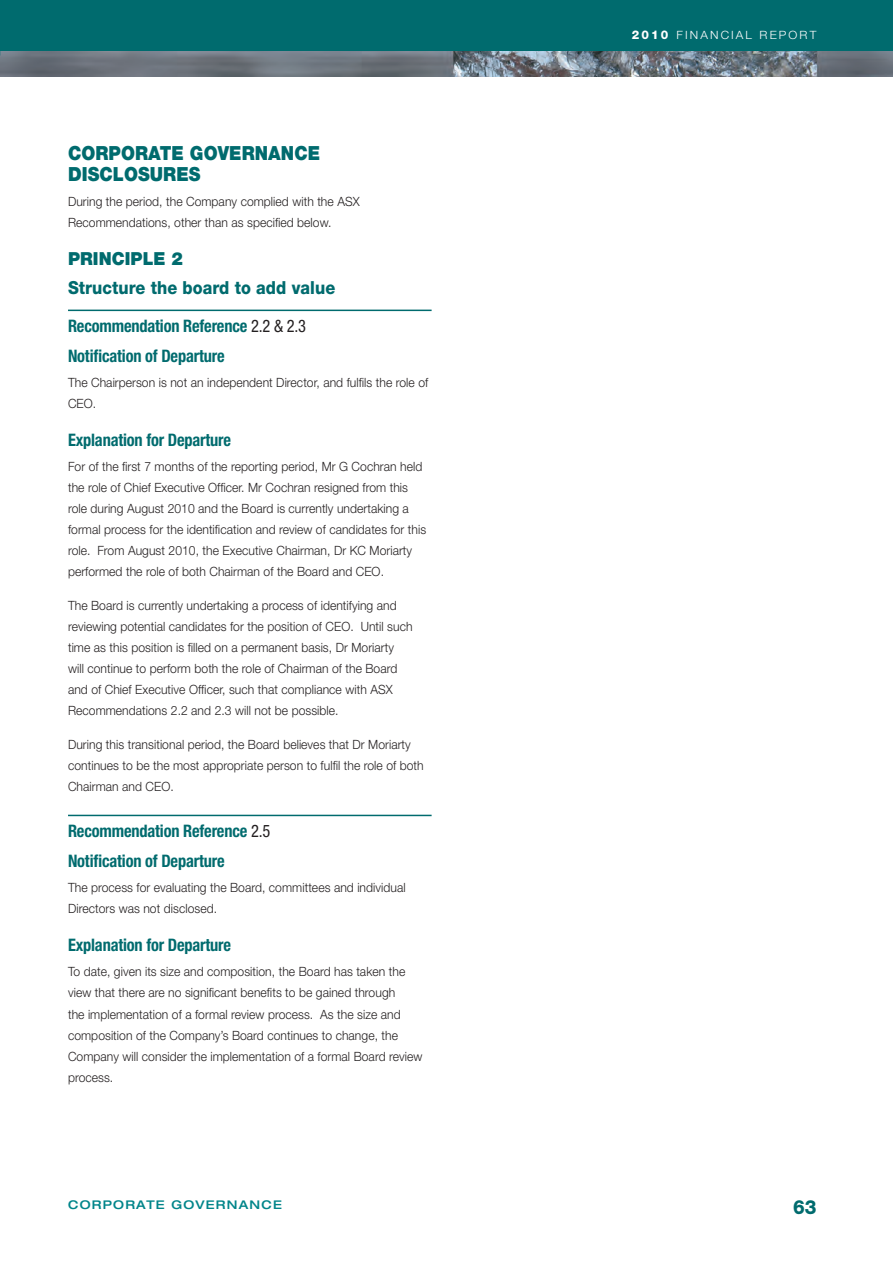
<style>
.page{position:relative;width:893px;height:1263px;background:#fff}
.page>*{position:absolute;margin:0;border:0;box-sizing:border-box;transform-origin:0 0}
.t1{font:900 19.5px/21px "Helvetica Neue";letter-spacing:.005em;color:#006b6e;scale:.9 1}
.t2{font:800 19.5px "Helvetica Neue";color:#006b6e;scale:.95 1}
.t3{font:800 18px "Helvetica Neue";letter-spacing:.005em;color:#006b6e;scale:.9 1}
.t4{font:900 18px "Helvetica Neue";letter-spacing:.005em;color:#006b6e;scale:.95 1}
.t5{font:700 condensed 17.25px/29.5px "Helvetica Neue";letter-spacing:-.01em;color:#006b6e;scale:.95 1}
.t6{font:300 12.75px/21px "Helvetica Neue";letter-spacing:.005em;color:#231f20;scale:.95 1}
.t7{font:500 expanded 12px "Helvetica Neue";letter-spacing:.1em;color:#01858a}
.t8{font:300 11.4px "Helvetica Neue";letter-spacing:.175em;color:#fff;scale:1.05 1}
.s1{font-weight:400;color:#231f20}
.s2{font-weight:800;font-size:12px}
</style>
<div class="page">
<div style="left:0;top:0;width:893px;height:55px;background:#006b6e"></div>
<img style="left:0;top:51px;width:893px;height:26px">
<hr style="left:68px;top:310px;width:364px;height:1px;background:#006b6e">
<hr style="left:68px;top:815px;width:364px;height:1px;background:#006b6e">
<h1 class="t1" style="left:68px;top:142px;width:282px">CORPORATE GOVERNANCE<br>DISCLOSURES</h1>
<p class="t6" style="left:68px;top:190px;width:308px">During the period, the Company complied with the ASX<br>Recommendations, other than as specified below.</p>
<h2 class="t4" style="left:68px;top:248px;width:122px">PRINCIPLE 2</h2>
<h2 class="t3" style="left:68px;top:277px;width:298px">Structure the board to add value</h2>
<h3 class="t5" style="left:68px;top:311px;width:252px">Recommendation Reference <span class="s1">2.2 &amp; 2.3<br></span>Notification of Departure</h3>
<p class="t6" style="left:68px;top:372px;width:381px">The Chairperson is not an independent Director, and fulfils the role of<br>CEO.</p>
<h3 class="t5" style="left:68px;top:425px;width:173px">Explanation for Departure</h3>
<p class="t6" style="left:68px;top:456px;width:379px">For of the first 7 months of the reporting period, Mr G Cochran held the role of Chief Executive Officer. Mr Cochran resigned from this role during August 2010 and the Board is currently undertaking a formal process for the identification and review of candidates for this role. From August 2010, the Executive Chairman, Dr KC Moriarty performed the role of both Chairman of the Board and CEO.</p>
<p class="t6" style="left:68px;top:595px;width:364px">The Board is currently undertaking a process of identifying and reviewing potential candidates for the position of CEO. Until such time as this position is filled on a permanent basis, Dr Moriarty will continue to perform both the role of Chairman of the Board and of Chief Executive Officer, such that compliance with ASX Recommendations 2.2 and 2.3 will not be possible.</p>
<p class="t6" style="left:68px;top:734px;width:376px">During this transitional period, the Board believes that Dr Moriarty continues to be the most appropriate person to fulfil the role of both<br>Chairman and CEO.</p>
<h3 class="t5" style="left:68px;top:816px;width:215px">Recommendation Reference <span class="s1">2.5<br></span>Notification of Departure</h3>
<p class="t6" style="left:68px;top:877px;width:357px">The process for evaluating the Board, committees and individual<br>Directors was not disclosed.</p>
<h3 class="t5" style="left:68px;top:930px;width:173px">Explanation for Departure</h3>
<p class="t6" style="left:68px;top:961px;width:374px">To date, given its size and composition, the Board has taken the view that there are no significant benefits to be gained through<br>the implementation of a formal review process. As the size and composition of the Company’s Board continues to change, the Company will consider the implementation of a formal Board review process.</p>
<p class="t8" style="left:632px;top:28px;width:52px"><span class="s2">2010</span> financia</p>
<p class="t8" style="left:746px;top:28px;width:69px">L REPORT</p>
<p class="t7" style="left:68px;top:1197px;width:215px">CORPORATE GOVERNANCE</p>
<h1 class="t2" style="left:793px;top:1196px;width:26px">63</h1>
</div>
